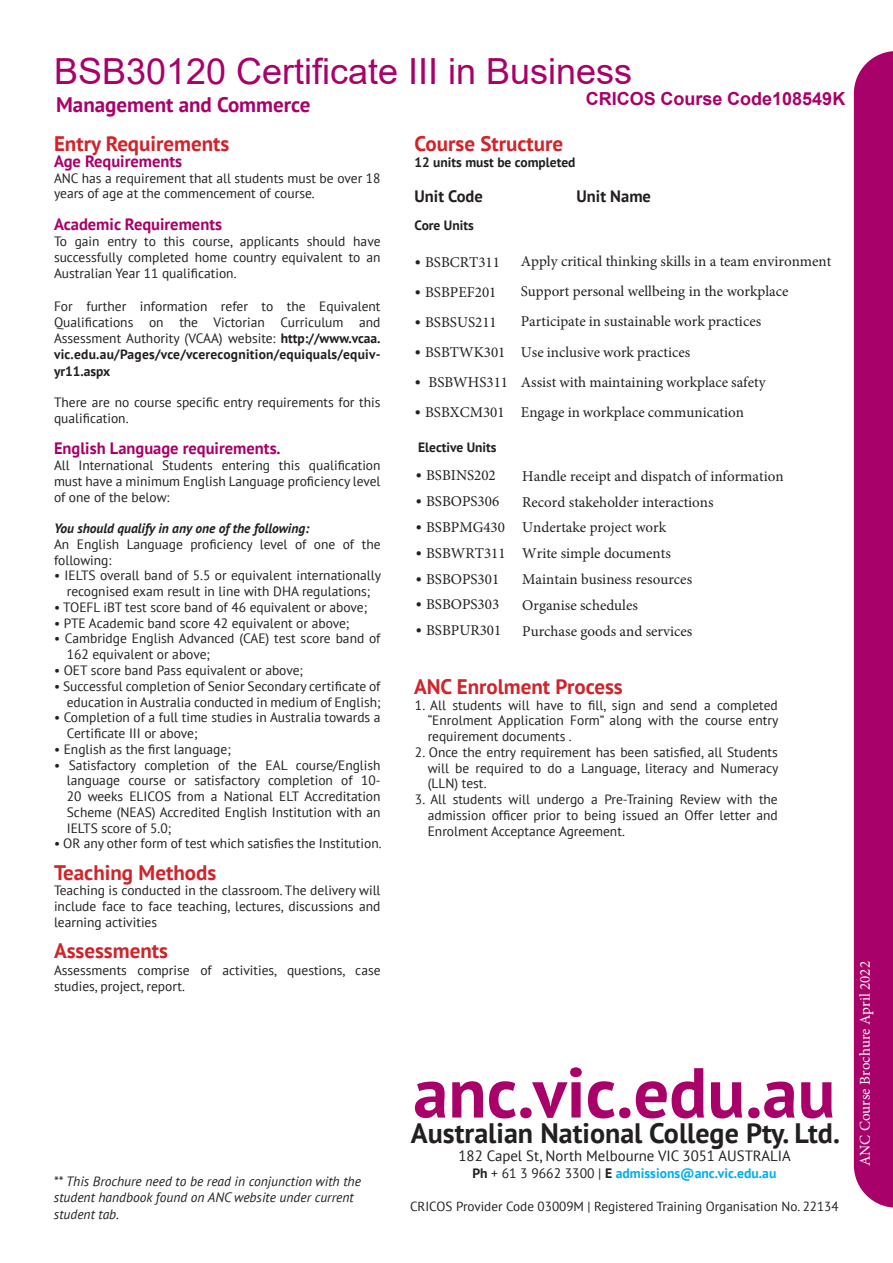
<style>
.page{position:relative;width:893px;height:1263px;background:#fff}
.page>*{position:absolute;margin:0;border:0;box-sizing:border-box;transform-origin:0 0}
.t1{font:700 70.5px "PT Sans";color:#a80169}
.t2{font:36px "Arial";color:#a80169}
.t3{font:700 28.05px "PT Sans";color:#231f20}
.t4{font:700 21px "PT Sans";color:#d1232a}
.t5{font:700 21px "PT Sans";color:#a80169}
.t6{font:700 18px "Arial";color:#a80169}
.t7{font:700 16.5px "PT Sans";color:#a80169}
.t8{font:700 16.5px "PT Sans";color:#231f20}
.t9{font:15px/25.8px "Minion Pro";color:#231f20}
.t10{font:15px "Minion Pro";color:#fff}
.t11{font:14.85px "PT Sans";color:#231f20}
.t12{font:700 13.65px "PT Sans";color:#00aeef}
.t13{font:13.5px/15.8px "PT Sans";color:#231f20;text-align:justify}
.t14{font:italic 13.5px/16.2px "PT Sans";color:#231f20}
.t15{font:700 13.5px "PT Sans";color:#231f20}
.t16{font:italic 700 13.5px "PT Sans";color:#231f20}
.t17{font:13.2px "PT Sans";color:#231f20}
.s1{font-weight:700}
.s2{font-family:"PT Sans"}
.s3{color:#231f20}
.s4{font-weight:400;color:#231f20}
</style>
<div class="page">
<div style="left:854px;top:51px;width:39px;height:1157px;background:#a80169"></div>
<h2 class="t2" style="left:54px;top:46px;width:580px">BSB30120 Certificate III in Business</h2>
<h3 class="t6" style="left:586px;top:86px;width:261px">CRICOS Course Code108549K</h3>
<h3 class="t5" style="left:56px;top:91px;width:256px">Management and Commerce</h3>
<h3 class="t4" style="left:54px;top:130px;width:177px">Entry Requirements</h3>
<p class="t7" style="left:54px;top:150px;width:130px">Age Requirements</p>
<p class="t13" style="left:54px;top:170px;width:328px">ANC has a requirement that all students must be over 18 years of age at the commencement of course.</p>
<p class="t7" style="left:54px;top:213px;width:170px">Academic Requirements</p>
<p class="t13" style="left:54px;top:233px;width:328px;line-height:16.2px">To gain entry to this course, applicants should have successfully completed home country equivalent to an Australian Year 11 qualification.</p>
<p class="t13" style="left:54px;top:298px;width:328px;line-height:16.2px">For further information refer to the Equivalent Qualifications on the Victorian Curriculum and Assessment Authority (VCAA) website: <span class="s1">http://www.vcaa. vic.edu.au/Pages/vce/vcerecognition/equiquals/equiv&shy;yr11.aspx</span></p>
<p class="t13" style="left:54px;top:394px;width:328px">There are no course specific entry requirements for this qualification.</p>
<p class="t7" style="left:54px;top:438px;width:228px">English Language requirements.</p>
<p class="t13" style="left:54px;top:457px;width:328px">All International Students entering this qualification must have a minimum English Language proficiency level of one of the below:</p>
<p class="t16" style="left:54px;top:520px;width:257px">You should qualify in any one of the following:</p>
<p class="t13" style="left:54px;top:536px;width:328px">An English Language proficiency level of one of the following:</p>
<p class="t13" style="left:54px;top:567px;width:329px;text-align:center">• IELTS overall band of 5.5 or equivalent internationally recognised exam result in line with DHA regulations;</p>
<p class="t13" style="left:54px;top:599px;width:315px">• TOEFL iBT test score band of 46 equivalent or above;</p>
<p class="t13" style="left:54px;top:615px;width:297px">• PTE Academic band score 42 equivalent or above;</p>
<p class="t13" style="left:67px;top:630px;width:315px;text-indent:-13px">• Cambridge English Advanced (CAE) test score band of<br>162 equivalent or above;</p>
<p class="t13" style="left:54px;top:662px;width:251px">• OET score band Pass equivalent or above;</p>
<p class="t13" style="left:54px;top:678px;width:328px;text-align:right">• Successful completion of Senior Secondary certificate of education in Australia conducted in medium of English;</p>
<p class="t13" style="left:67px;top:709px;width:315px;text-indent:-13px">• Completion of a full time studies in Australia towards a<br>Certificate III or above;</p>
<p class="t13" style="left:54px;top:741px;width:178px">• English as the first language;</p>
<p class="t13" style="left:67px;top:757px;width:315px;text-indent:-13px">• Satisfactory completion of the EAL course/English language course or satisfactory completion of 10- 20 weeks ELICOS from a National ELT Accreditation Scheme (NEAS) Accredited English Institution with an IELTS score of 5.0;</p>
<p class="t13" style="left:54px;top:835px;width:329px">• OR any other form of test which satisfies the Institution.</p>
<h3 class="t4" style="left:54px;top:858px;width:164px">Teaching Methods</h3>
<p class="t13" style="left:54px;top:882px;width:328px">Teaching is conducted in the classroom. The delivery will include face to face teaching, lectures, discussions and learning activities</p>
<h3 class="t4" style="left:54px;top:937px;width:116px">Assessments</h3>
<p class="t13" style="left:54px;top:961px;width:328px;line-height:16.2px">Assessments comprise of activities, questions, case studies, project, report.</p>
<p class="t14" style="left:54px;top:1173px;width:308px">** This Brochure need to be read in conjunction with the student handbook found on ANC website under current student tab.</p>
<h3 class="t4" style="left:415px;top:130px;width:150px">Course Structure</h3>
<p class="t15" style="left:415px;top:154px;width:162px">12 units must be completed</p>
<p class="t8" style="left:415px;top:185px;width:70px">Unit Code</p>
<p class="t8" style="left:577px;top:185px;width:76px">Unit Name</p>
<p class="t15" style="left:415px;top:217px;width:61px">Core Units</p>
<p class="t9" style="left:414px;top:250px;width:87px"><span class="s2">•</span> BSBCRT311</p>
<p class="t9" style="left:414px;top:280px;width:84px"><span class="s2">•</span> BSBPEF201</p>
<p class="t9" style="left:414px;top:310px;width:84px"><span class="s2">•</span> BSBSUS211</p>
<p class="t9" style="left:414px;top:340px;width:93px"><span class="s2">•</span> BSBTWK301</p>
<p class="t9" style="left:414px;top:370px;width:95px"><span class="s2">•</span> BSBWHS311</p>
<p class="t9" style="left:414px;top:400px;width:92px"><span class="s2">•</span> BSBXCM301</p>
<p class="t15" style="left:418px;top:438px;width:80px">Elective Units</p>
<p class="t9" style="left:415px;top:463px;width:82px"><span class="s2">•</span> BSBINS202</p>
<p class="t9" style="left:415px;top:488px;width:85px"><span class="s2">•</span> BSBOPS306</p>
<p class="t9" style="left:415px;top:514px;width:91px"><span class="s2">•</span> BSBPMG430</p>
<p class="t9" style="left:415px;top:540px;width:92px"><span class="s2">•</span> BSBWRT311</p>
<p class="t9" style="left:415px;top:566px;width:85px"><span class="s2">•</span> BSBOPS301</p>
<p class="t9" style="left:415px;top:592px;width:85px"><span class="s2">•</span> BSBOPS303</p>
<p class="t9" style="left:415px;top:617px;width:87px"><span class="s2">•</span> BSBPUR301</p>
<p class="t9" style="left:521px;top:246px;width:312px;line-height:30.3px">Apply critical thinking skills in a team environment Support personal wellbeing in the workplace Participate in sustainable work practices<br>Use inclusive work practices<br>Assist with maintaining workplace safety<br>Engage in workplace communication</p>
<p class="t9" style="left:522px;top:463px;width:263px">Handle receipt and dispatch of information<br>Record stakeholder interactions<br>Undertake project work<br>Write simple documents<br>Maintain business resources<br>Organise schedules<br>Purchase goods and services</p>
<h3 class="t4" style="left:414px;top:673px;width:210px">ANC Enrolment Process</h3>
<p class="t13" style="left:428px;top:697px;width:352px;text-indent:-13px">1. All students will have to fill, sign and send a completed “Enrolment Application Form” along with the course entry requirement documents .</p>
<p class="t13" style="left:428px;top:744px;width:352px;text-indent:-13px">2. Once the entry requirement has been satisfied, all Students will be required to do a Language, literacy and Numeracy (LLN) test.</p>
<p class="t13" style="left:428px;top:791px;width:352px;text-indent:-13px">3. All students will undergo a Pre-Training Review with the admission officer prior to being issued an Offer letter and Enrolment Acceptance Agreement.</p>
<h1 class="t1" style="left:413px;top:1046px;width:424px">anc.vic.edu.au</h1>
<h3 class="t3" style="left:411px;top:1115px;width:431px">Australian National College Pty. Ltd.</h3>
<p class="t11" style="left:459px;top:1146px;width:334px">182 Capel St, North Melbourne VIC 3051 AUSTRALIA</p>
<p class="t12" style="left:472px;top:1164px;width:306px"><span class="s3">Ph</span> <span class="s4">+ 61 3 9662 3300 |</span> <span class="s3">E</span> admissions@anc.vic.edu.au</p>
<p class="t17" style="left:410px;top:1198px;width:430px">CRICOS Provider Code 03009M | Registered Training Organisation No. 22134</p>
<p class="t10" style="left:855px;top:1166px;width:206px;rotate:-90deg">ANC Course Brochure April 2022</p>
</div>
